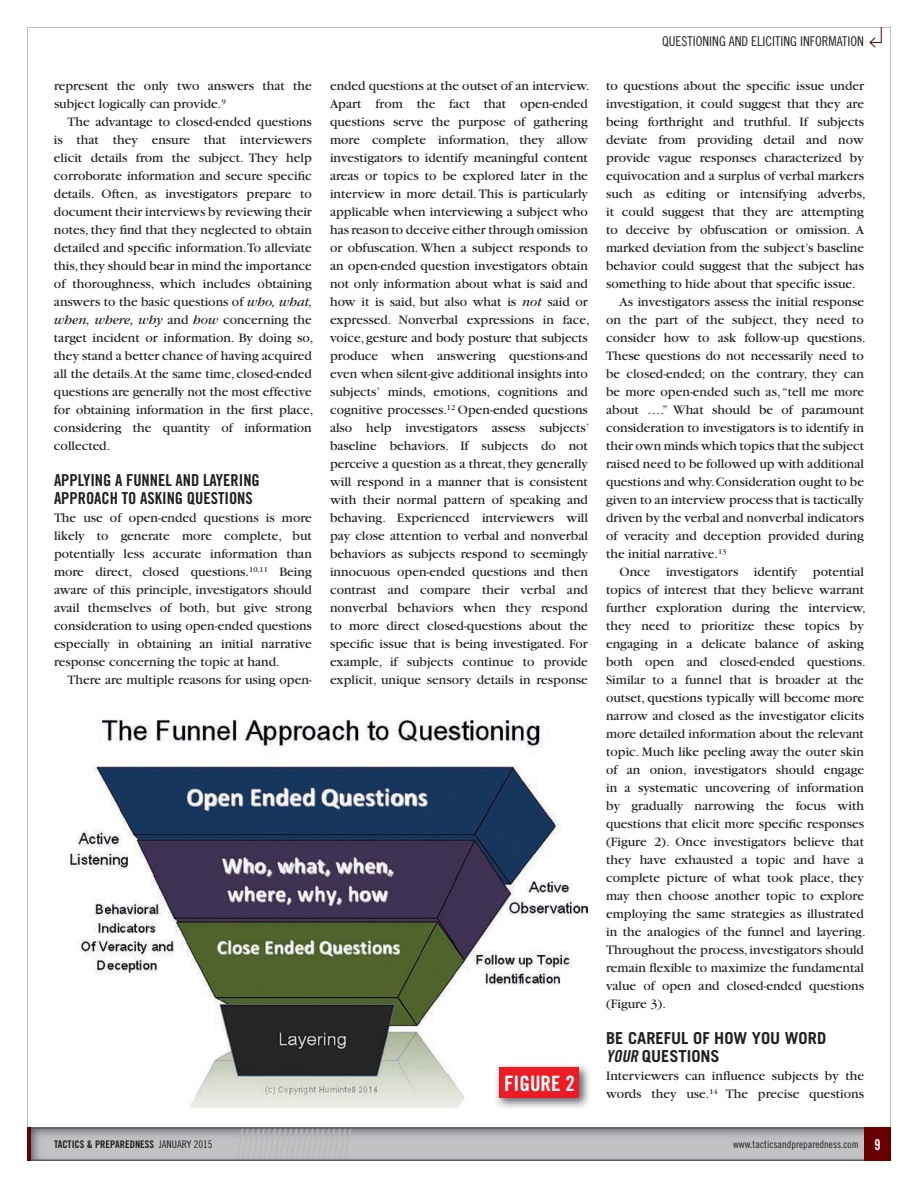
<style>
.page{position:relative;width:918px;height:1188px;background:#fff}
.page>*{position:absolute;margin:0;border:0;box-sizing:border-box;transform-origin:0 0}
.t1{font:21.15px "Trade Gothic Bold Cond Twenty";color:#fff}
.t2{font:16.5px/18px "Trade Gothic Bold Cond Twenty";color:#231f20}
.t3{font:700 16.5px/18px "Trade Gothic";color:#231f20}
.t4{font:13.5px/18px "Garamond";color:#231f20}
.t5{font:13.5px "Trade Gothic Cond Eighteen";color:#231f20}
.t6{font:10.5px "Trade Gothic Bold Cond Twenty";color:#231f20}
.t7{font:10.5px "Trade Gothic Cond Eighteen";color:#231f20}
.s1{font-style:italic}
.s2{font-family:"Trade Gothic Bold Cond Twenty";font-weight:400;font-style:italic}
.s3{font-family:"Trade Gothic Cond Eighteen"}
.s4{font-family:"Trade Gothic Bold Cond Twenty";font-size:15px;color:#fff}
</style>
<div class="page">
<div style="left:31px;top:1136px;width:833px;height:24px;background:#c0c2c4"></div>
<img style="left:31px;top:1129px;width:833px;height:7px">
<svg style="left:235px;top:1129px;width:117px;height:31px"></svg>
<hr style="left:27px;top:1127px;width:864px;height:2px;background:#58595b">
<hr style="left:27px;top:1160px;width:864px;height:1px;background:#58595b">
<div style="left:864px;top:1127px;width:27px;height:34px;background:#680003"></div>
<hr style="left:27px;top:1127px;width:4px;height:34px;background:#680003">
<svg style="left:869px;top:27px;width:13px;height:21px"></svg>
<img style="left:70px;top:719px;width:518px;height:389px">
<img style="left:588px;top:1071px;width:1px;height:30px">
<img style="left:494px;top:1063px;width:94px;height:45px">
<div style="left:500px;top:1068px;width:79px;height:30px;background:#ed1c24"></div>
<p class="t4" style="left:54px;top:78px;width:259px">represent the only two answers that the subject logically can provide.<sup>9</sup></p>
<p class="t4" style="left:54px;top:114px;width:261px;text-indent:14px">The advantage to closed-ended questions is that they ensure that interviewers elicit details from the subject. They help corroborate information and secure specific details. Often, as investigators prepare to document their interviews by reviewing their notes, they find that they neglected to obtain detailed and specific information.To alleviate this, they should bear in mind the importance of thoroughness, which includes obtaining answers to the basic questions of <span class="s1">who, what, when, where, why</span> and <span class="s1">how</span> concerning the target incident or information. By doing so, they stand a better chance of having acquired all the details.At the same time, closed-ended questions are generally not the most effective for obtaining information in the first place, considering the quantity of information collected.</p>
<p class="t2" style="left:54px;top:472px;width:207px">APPLYING A FUNNEL AND LAYERING<br>APPROACH TO ASKING QUESTIONS</p>
<p class="t4" style="left:54px;top:510px;width:259px;text-align:justify">The use of open-ended questions is more likely to generate more complete, but potentially less accurate information than more direct, closed questions.<sup>10,11</sup> Being aware of this principle, investigators should avail themselves of both, but give strong consideration to using open-ended questions especially in obtaining an initial narrative response concerning the topic at hand.</p>
<p class="t4" style="left:68px;top:672px;width:246px">There are multiple reasons for using open-</p>
<p class="t5" style="left:662px;top:36px;width:203px">QUESTIONING AND ELICITING INFORMATION</p>
<p class="t4" style="left:330px;top:78px;width:261px">ended questions at the outset of an interview.<br>Apart from the fact that open-ended questions serve the purpose of gathering more complete information, they allow investigators to identify meaningful content areas or topics to be explored later in the interview in more detail. This is particularly applicable when interviewing a subject who has reason to deceive either through omission or obfuscation. When a subject responds to an open-ended question investigators obtain not only information about what is said and how it is said, but also what is <span class="s1">not</span> said or expressed. Nonverbal expressions in face, voice, gesture and body posture that subjects produce when answering questions-and even when silent-give additional insights into subjects’ minds, emotions, cognitions and cognitive processes.<sup>12</sup> Open-ended questions also help investigators assess subjects’ baseline behaviors. If subjects do not perceive a question as a threat, they generally will respond in a manner that is consistent with their normal pattern of speaking and behaving. Experienced interviewers will pay close attention to verbal and nonverbal behaviors as subjects respond to seemingly innocuous open-ended questions and then contrast and compare their verbal and nonverbal behaviors when they respond to more direct closed-questions about the specific issue that is being investigated. For example, if subjects continue to provide explicit, unique sensory details in response</p>
<p class="t4" style="left:606px;top:78px;width:259px">to questions about the specific issue under</p>
<p class="t4" style="left:606px;top:96px;width:259px">investigation, it could suggest that they are</p>
<p class="t4" style="left:606px;top:114px;width:259px">being forthright and truthful. If subjects</p>
<p class="t4" style="left:606px;top:132px;width:259px">deviate from providing detail and now</p>
<p class="t4" style="left:606px;top:150px;width:259px">provide vague responses characterized by</p>
<p class="t4" style="left:606px;top:168px;width:259px">equivocation and a surplus of verbal markers</p>
<p class="t4" style="left:606px;top:186px;width:261px">such as editing or intensifying adverbs,</p>
<p class="t4" style="left:606px;top:204px;width:259px">it could suggest that they are attempting</p>
<p class="t4" style="left:606px;top:222px;width:259px">to deceive by obfuscation or omission. A</p>
<p class="t4" style="left:606px;top:240px;width:259px">marked deviation from the subject’s baseline</p>
<p class="t4" style="left:606px;top:258px;width:259px">behavior could suggest that the subject has</p>
<p class="t4" style="left:606px;top:276px;width:251px">something to hide about that specific issue.</p>
<p class="t4" style="left:620px;top:294px;width:246px">As investigators assess the initial response</p>
<p class="t4" style="left:606px;top:312px;width:259px">on the part of the subject, they need to</p>
<p class="t4" style="left:606px;top:330px;width:261px">consider how to ask follow-up questions.</p>
<p class="t4" style="left:606px;top:348px;width:259px">These questions do not necessarily need to</p>
<p class="t4" style="left:606px;top:366px;width:259px">be closed-ended; on the contrary, they can</p>
<p class="t4" style="left:606px;top:384px;width:259px">be more open-ended such as, “tell me more</p>
<p class="t4" style="left:606px;top:402px;width:259px">about ….” What should be of paramount</p>
<p class="t4" style="left:606px;top:420px;width:259px">consideration to investigators is to identify in</p>
<p class="t4" style="left:606px;top:438px;width:259px">their own minds which topics that the subject</p>
<p class="t4" style="left:606px;top:456px;width:259px">raised need to be followed up with additional</p>
<p class="t4" style="left:606px;top:474px;width:259px">questions and why. Consideration ought to be</p>
<p class="t4" style="left:606px;top:492px;width:259px">given to an interview process that is tactically</p>
<p class="t4" style="left:606px;top:510px;width:259px">driven by the verbal and nonverbal indicators</p>
<p class="t4" style="left:606px;top:528px;width:259px">of veracity and deception provided during</p>
<p class="t4" style="left:606px;top:546px;width:122px">the initial narrative.<sup>13</sup></p>
<p class="t4" style="left:620px;top:564px;width:246px">Once investigators identify potential</p>
<p class="t4" style="left:606px;top:582px;width:259px">topics of interest that they believe warrant</p>
<p class="t4" style="left:606px;top:600px;width:261px">further exploration during the interview,</p>
<p class="t4" style="left:606px;top:618px;width:259px">they need to prioritize these topics by</p>
<p class="t4" style="left:606px;top:636px;width:259px">engaging in a delicate balance of asking</p>
<p class="t4" style="left:606px;top:654px;width:261px">both open and closed-ended questions.</p>
<p class="t4" style="left:606px;top:672px;width:259px">Similar to a funnel that is broader at the</p>
<p class="t4" style="left:606px;top:690px;width:259px">outset, questions typically will become more</p>
<p class="t4" style="left:606px;top:708px;width:259px">narrow and closed as the investigator elicits</p>
<p class="t4" style="left:606px;top:726px;width:259px">more detailed information about the relevant</p>
<p class="t4" style="left:606px;top:744px;width:259px">topic. Much like peeling away the outer skin</p>
<p class="t4" style="left:606px;top:762px;width:259px">of an onion, investigators should engage</p>
<p class="t4" style="left:606px;top:780px;width:259px">in a systematic uncovering of information</p>
<p class="t4" style="left:606px;top:798px;width:259px">by gradually narrowing the focus with</p>
<p class="t4" style="left:606px;top:816px;width:259px">questions that elicit more specific responses</p>
<p class="t4" style="left:606px;top:834px;width:259px">(Figure 2). Once investigators believe that</p>
<p class="t4" style="left:606px;top:852px;width:259px">they have exhausted a topic and have a</p>
<p class="t4" style="left:606px;top:870px;width:259px">complete picture of what took place, they</p>
<p class="t4" style="left:606px;top:888px;width:259px">may then choose another topic to explore</p>
<p class="t4" style="left:606px;top:906px;width:259px">employing the same strategies as illustrated</p>
<p class="t4" style="left:606px;top:924px;width:261px">in the analogies of the funnel and layering.</p>
<p class="t4" style="left:606px;top:942px;width:259px">Throughout the process, investigators should</p>
<p class="t4" style="left:606px;top:960px;width:259px">remain flexible to maximize the fundamental</p>
<p class="t4" style="left:606px;top:978px;width:259px">value of open and closed-ended questions</p>
<p class="t4" style="left:606px;top:996px;width:61px">(Figure 3).</p>
<p class="t3" style="left:606px;top:1031px;width:222px">BE CAREFUL OF HOW YOU WORD<br><span class="s2">YOUR</span>QUESTIONS</p>
<p class="t4" style="left:606px;top:1068px;width:259px">Interviewers can influence subjects by the words they use.<sup>14</sup> The precise questions</p>
<h1 class="t1" style="left:504px;top:1076px;width:72px">FIGURE 2</h1>
<p class="t6" style="left:54px;top:1141px;width:160px">TACTICS &amp; PREPAREDNESS <span class="s3">JANUARY 2015</span></p>
<p class="t7" style="left:733px;top:1140px;width:149px">www.tacticsandpreparedness.com <span class="s4">9</span></p>
</div>
